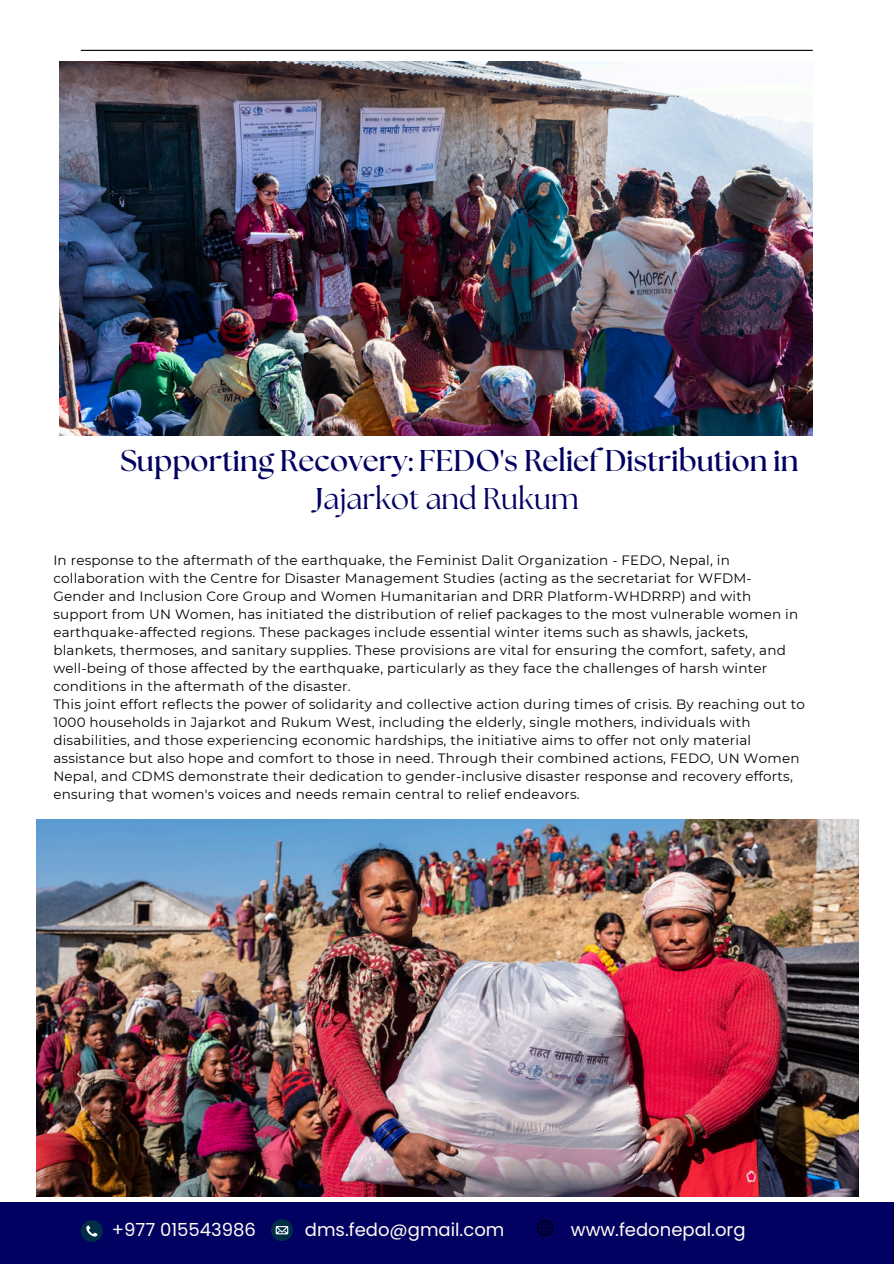
<style>
.page{position:relative;width:894px;height:1264px;background:#fff}
.page>*{position:absolute;margin:0;border:0;box-sizing:border-box;transform-origin:0 0}
.t1{font:700 30px/37.2px "The Seasons";color:#000160}
.t2{font:18px "Poppins";color:#fffcf6}
.t3{font:13.5px/18px "Montserrat";letter-spacing:.015em;color:#000}
.s1{font-weight:400}
</style>
<div class="page">
<hr style="left:81px;top:50px;width:731px;height:1px;background:#000">
<img style="left:59px;top:62px;width:753px;height:373px">
<img style="left:36px;top:819px;width:821px;height:377px">
<div style="left:0;top:1201px;width:893px;height:62px;background:#000160"></div>
<svg style="left:81px;top:1220px;width:21px;height:21px"></svg>
<svg style="left:271px;top:1219px;width:21px;height:21px"></svg>
<img style="left:537px;top:1220px;width:15px;height:15px">
<p class="t1" style="left:315px;top:444px;width:485px;text-indent:-195px">Supporting Recovery: FEDO's Relief Distribution in<br>J<span class="s1">ajarkot and Rukum</span></p>
<p class="t3" style="left:53px;top:551px;width:746px">In response to the aftermath of the earthquake, the Feminist Dalit Organization - FEDO, Nepal, in collaboration with the Centre for Disaster Management Studies (acting as the secretariat for WFDM-Gender and Inclusion Core Group and Women Humanitarian and DRR Platform-WHDRRP) and with support from UN Women, has initiated the distribution of relief packages to the most vulnerable women in earthquake-affected regions. These packages include essential winter items such as shawls, jackets, blankets, thermoses, and sanitary supplies. These provisions are vital for ensuring the comfort, safety, and well-being of those affected by the earthquake, particularly as they face the challenges of harsh winter conditions in the aftermath of the disaster.</p>
<p class="t3" style="left:53px;top:695px;width:752px">This joint effort reflects the power of solidarity and collective action during times of crisis. By reaching out to 1000 households in Jajarkot and Rukum West, including the elderly, single mothers, individuals with disabilities, and those experiencing economic hardships, the initiative aims to offer not only material assistance but also hope and comfort to those in need. Through their combined actions, FEDO, UN Women Nepal, and CDMS demonstrate their dedication to gender-inclusive disaster response and recovery efforts, ensuring that women's voices and needs remain central to relief endeavors.</p>
<p class="t2" style="left:112px;top:1217px;width:145px">+977 015543986</p>
<h1 class="t2" style="left:305px;top:1217px;width:201px">dms.fedo@gmail.com</h1>
<p class="t2" style="left:570px;top:1216px;width:176px">www.fedonepal.org</p>
</div>
